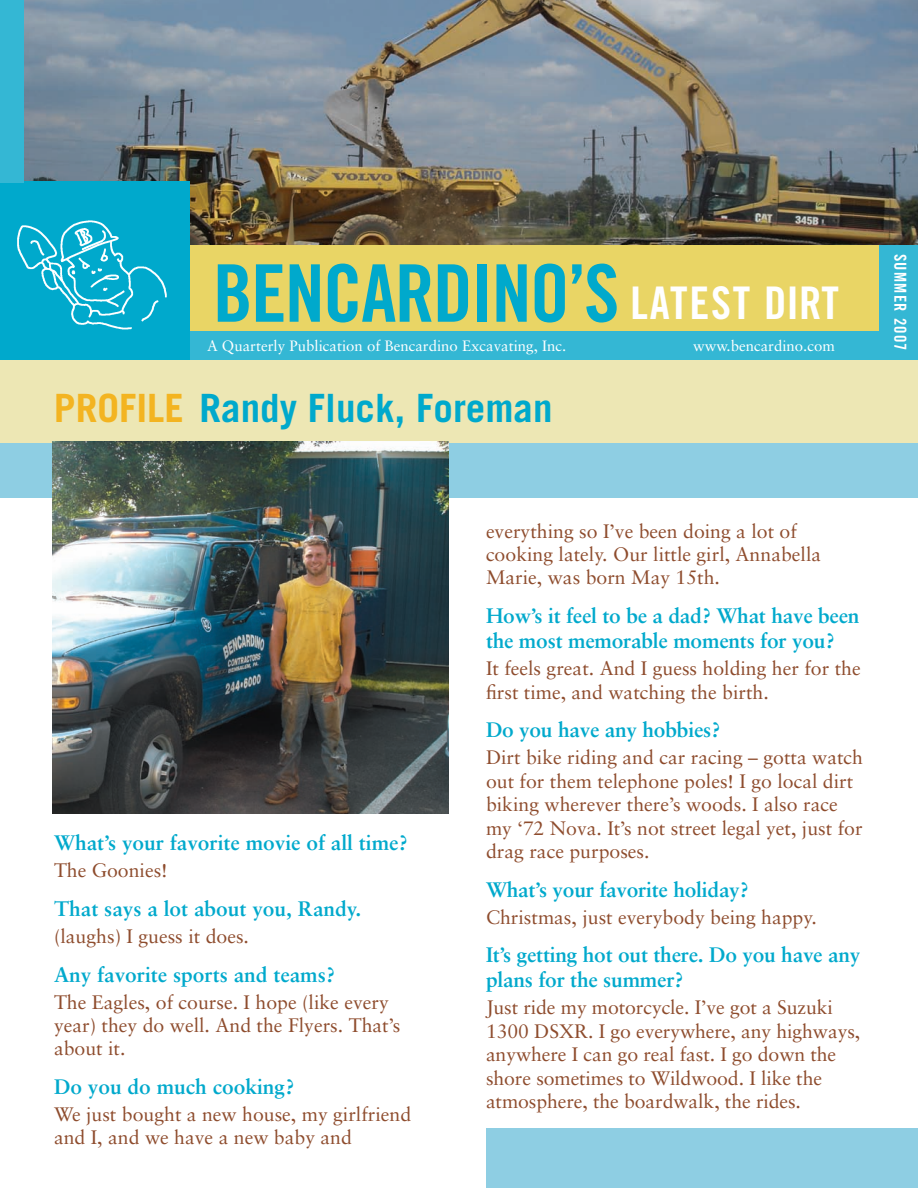
<style>
.page{position:relative;width:918px;height:1188px;background:#fff}
.page>*{position:absolute;margin:0;border:0;box-sizing:border-box;transform-origin:0 0}
.t1{font:79.5px "Trade Gothic Bold Cond Twenty";letter-spacing:-.02em;color:#00a9cc}
.t2{font:700 39px "Trade Gothic";color:#00a9cc}
.t3{font:700 21px/25.2px "Sabon";letter-spacing:-.01em;color:#00a9cc}
.t4{font:19.5px/23.4px "Sabon";color:#8e4c2d}
.t5{font:16.5px "Trade Gothic Bold Cond Twenty";letter-spacing:.075em;color:#fff}
.t6{font:15px "Sabon";color:#fff}
.s1{font-size:45px;color:#fff}
.s2{color:#f3b421}
</style>
<div class="page">
<div style="left:0;top:359px;width:918px;height:86px;background:#ede7b4"></div>
<div style="left:0;top:443px;width:918px;height:55px;background:#8ecee3"></div>
<img style="left:24px;top:0;width:894px;height:245px">
<div style="left:0;top:245px;width:918px;height:91px;background:#e9d565"></div>
<div style="left:0;top:332px;width:918px;height:28px;background:#34b7d4"></div>
<div style="left:0;top:182px;width:190px;height:178px;background:#00a9cc"></div>
<img style="left:17px;top:220px;width:150px;height:110px">
<div style="left:879px;top:245px;width:39px;height:114px;background:#34b7d4"></div>
<div style="left:0;top:0;width:24px;height:183px;background:#34b7d4"></div>
<img style="left:52px;top:441px;width:396px;height:373px">
<div style="left:486px;top:1128px;width:432px;height:60px;background:#8ecee3"></div>
<h1 class="t1" style="left:213px;top:245px;width:628px">BENCARDINO’S <span class="s1">LATEST DIRT</span></h1>
<p class="t5" style="left:910px;top:254px;width:98px;rotate:90deg">SUMMER 2007</p>
<p class="t6" style="left:207px;top:336px;width:361px">A Quarterly Publication of Bencardino Excavating, Inc.</p>
<p class="t6" style="left:693px;top:336px;width:143px">www.bencardino.com</p>
<h2 class="t2" style="left:54px;top:384px;width:500px"><span class="s2">PROFILE</span> Randy Fluck, Foreman</h2>
<p class="t3" style="left:54px;top:830px;width:355px">What’s your favorite movie of all time?</p>
<p class="t4" style="left:54px;top:859px;width:115px">The Goonies!</p>
<p class="t3" style="left:54px;top:896px;width:309px">That says a lot about you, Randy.</p>
<p class="t4" style="left:54px;top:924px;width:197px">(laughs) I guess it does.</p>
<p class="t3" style="left:54px;top:961px;width:283px">Any favorite sports and teams?</p>
<p class="t4" style="left:54px;top:990px;width:348px">The Eagles, of course. I hope (like every year) they do well. And the Flyers. That’s about it.</p>
<p class="t3" style="left:54px;top:1074px;width:242px">Do you do much cooking?</p>
<p class="t4" style="left:54px;top:1102px;width:359px">We just bought a new house, my girlfriend and I, and we have a new baby and</p>
<p class="t4" style="left:486px;top:519px;width:337px">everything so I’ve been doing a lot of cooking lately. Our little girl, Annabella<br>Marie, was born May 15th.</p>
<p class="t3" style="left:486px;top:603px;width:375px">How’s it feel to be a dad? What have been the most memorable moments for you?</p>
<p class="t4" style="left:486px;top:657px;width:376px">It feels great. And I guess holding her for the first time, and watching the birth.</p>
<p class="t3" style="left:486px;top:717px;width:236px">Do you have any hobbies?</p>
<p class="t4" style="left:486px;top:746px;width:379px">Dirt bike riding and car racing – gotta watch out for them telephone poles! I go local dirt biking wherever there’s woods. I also race my ‘72 Nova. It’s not street legal yet, just for drag race purposes.</p>
<p class="t3" style="left:486px;top:876px;width:264px">What’s your favorite holiday?</p>
<p class="t4" style="left:486px;top:905px;width:332px">Christmas, just everybody being happy.</p>
<p class="t3" style="left:486px;top:942px;width:376px">It’s getting hot out there. Do you have any plans for the summer?</p>
<p class="t4" style="left:486px;top:996px;width:376px">Just ride my motorcycle. I’ve got a Suzuki 1300 DSXR. I go everywhere, any highways, anywhere I can go real fast. I go down the shore sometimes to Wildwood. I like the atmosphere, the boardwalk, the rides.</p>
</div>
